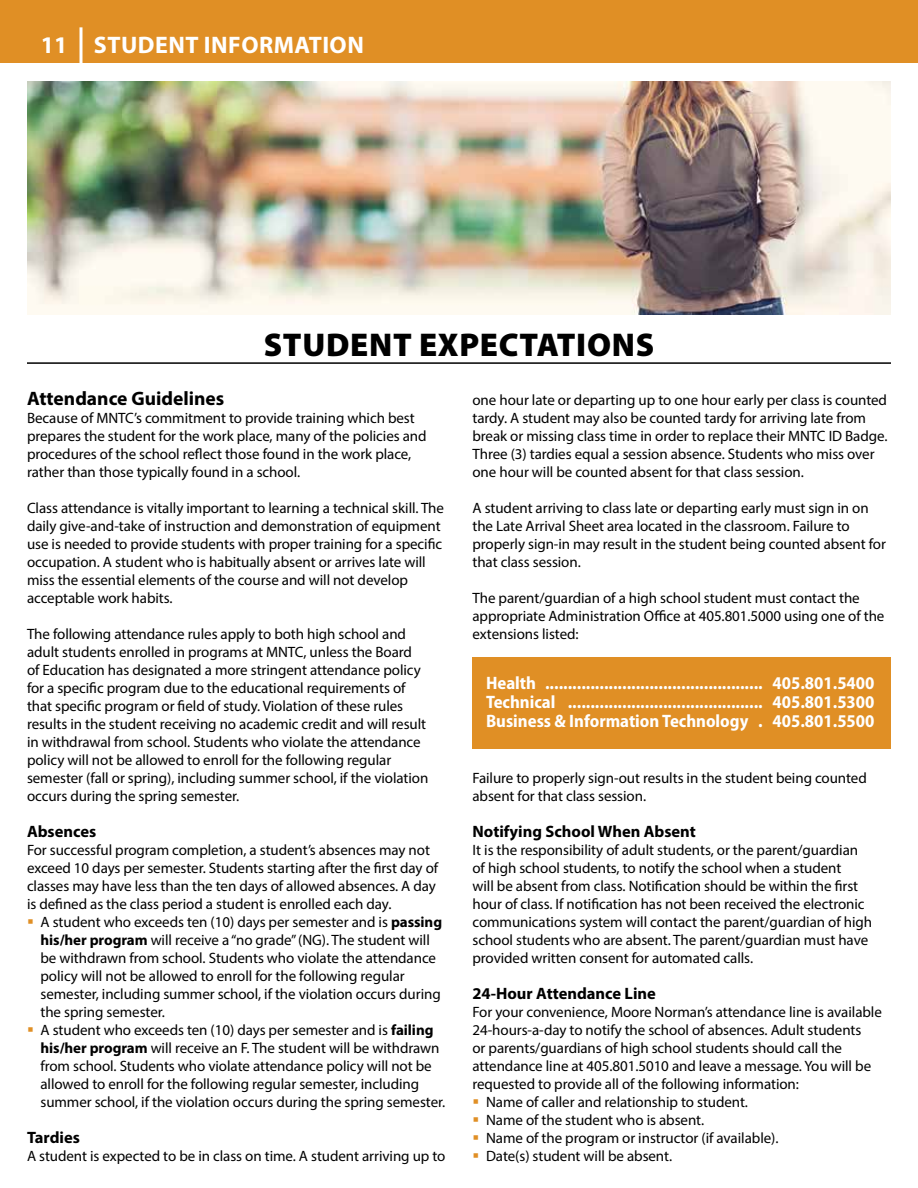
<style>
.page{position:relative;width:918px;height:1188px;background:#fff}
.page>*{position:absolute;margin:0;border:0;box-sizing:border-box;transform-origin:0 0}
.t1{font:900 33px "Myriad Pro";letter-spacing:.02em;color:#000}
.t2{font:700 24px "Myriad Pro";letter-spacing:.02em;color:#fff}
.t3{font:700 19.5px "Myriad Pro";color:#000}
.t4{font:700 semi-condensed 18px/19.5px "Myriad Pro";color:#fff;text-align:justify}
.t5{font:700 16.5px "Myriad Pro";color:#000}
.t6{font:15px/18px "Myriad Pro";letter-spacing:-.005em;color:#000}
.s1{color:#e08f25}
.s2{font-weight:700}
</style>
<div class="page">
<div style="left:0;top:0;width:918px;height:63px;background:#e08f25"></div>
<hr style="left:80px;top:27px;width:2px;height:40px;background:#fff">
<img style="left:27px;top:81px;width:864px;height:234px">
<hr style="left:27px;top:362px;width:864px;height:2px;background:#000">
<div style="left:472px;top:657px;width:419px;height:53px;background:#e08f25"></div>
<div style="left:472px;top:696px;width:419px;height:52px;background:#e08f25"></div>
<h2 class="t2" style="left:41px;top:29px;width:325px">11 STUDENT INFORMATION</h2>
<h1 class="t1" style="left:264px;top:326px;width:392px">STUDENT EXPECTATIONS</h1>
<h3 class="t3" style="left:27px;top:386px;width:199px">Attendance Guidelines</h3>
<p class="t6" style="left:27px;top:409px;width:401px">Because of MNTC’s commitment to provide training which best prepares the student for the work place, many of the policies and procedures of the school reflect those found in the work place, rather than those typically found in a school.</p>
<p class="t6" style="left:27px;top:499px;width:419px">Class attendance is vitally important to learning a technical skill. The daily give-and-take of instruction and demonstration of equipment use is needed to provide students with proper training for a specific occupation. A student who is habitually absent or arrives late will miss the essential elements of the course and will not develop acceptable work habits.</p>
<p class="t6" style="left:27px;top:625px;width:403px">The following attendance rules apply to both high school and adult students enrolled in programs at MNTC, unless the Board<br>of Education has designated a more stringent attendance policy for a specific program due to the educational requirements of that specific program or field of study. Violation of these rules results in the student receiving no academic credit and will result in withdrawal from school. Students who violate the attendance policy will not be allowed to enroll for the following regular semester (fall or spring), including summer school, if the violation occurs during the spring semester.</p>
<p class="t5" style="left:27px;top:821px;width:71px">Absences</p>
<p class="t6" style="left:27px;top:841px;width:413px">For successful program completion, a student’s absences may not exceed 10 days per semester. Students starting after the first day of classes may have less than the ten days of allowed absences. A day is defined as the class period a student is enrolled each day.</p>
<p class="t6" style="left:41px;top:913px;width:403px;text-indent:-13px"><span class="s1">▪</span> A student who exceeds ten (10) days per semester and is <span class="s2">passing his/her program</span> will receive a “no grade” (NG). The student will be withdrawn from school. Students who violate the attendance policy will not be allowed to enroll for the following regular semester, including summer school, if the violation occurs during the spring semester.</p>
<p class="t6" style="left:41px;top:1021px;width:405px;text-indent:-13px"><span class="s1">▪</span> A student who exceeds ten (10) days per semester and is <span class="s2">failing his/her program</span> will receive an F. The student will be withdrawn from school. Students who violate attendance policy will not be allowed to enroll for the following regular semester, including summer school, if the violation occurs during the spring semester.</p>
<p class="t5" style="left:27px;top:1127px;width:55px">Tardies</p>
<p class="t6" style="left:27px;top:1147px;width:420px">A student is expected to be in class on time. A student arriving up to</p>
<p class="t6" style="left:472px;top:391px;width:416px">one hour late or departing up to one hour early per class is counted tardy. A student may also be counted tardy for arriving late from break or missing class time in order to replace their MNTC ID Badge.<br>Three (3) tardies equal a session absence. Students who miss over one hour will be counted absent for that class session.</p>
<p class="t6" style="left:472px;top:499px;width:415px">A student arriving to class late or departing early must sign in on the Late Arrival Sheet area located in the classroom. Failure to properly sign-in may result in the student being counted absent for that class session.</p>
<p class="t6" style="left:472px;top:589px;width:413px">The parent/guardian of a high school student must contact the appropriate Administration Office at 405.801.5000 using one of the extensions listed:</p>
<p class="t4" style="left:486px;top:673px;width:390px">Health ................................................ 405.801.5400<br>Technical ........................................... 405.801.5300<br>Business &amp; Information Technology . 405.801.5500</p>
<p class="t6" style="left:472px;top:769px;width:396px">Failure to properly sign-out results in the student being counted absent for that class session.</p>
<p class="t5" style="left:472px;top:821px;width:225px">Notifying School When Absent</p>
<p class="t6" style="left:472px;top:841px;width:401px">It is the responsibility of adult students, or the parent/guardian of high school students, to notify the school when a student<br>will be absent from class. Notification should be within the first hour of class. If notification has not been received the electronic communications system will contact the parent/guardian of high school students who are absent. The parent/guardian must have provided written consent for automated calls.</p>
<p class="t5" style="left:472px;top:983px;width:185px">24-Hour Attendance Line</p>
<p class="t6" style="left:472px;top:1003px;width:411px">For your convenience, Moore Norman’s attendance line is available 24-hours-a-day to notify the school of absences. Adult students<br>or parents/guardians of high school students should call the attendance line at 405.801.5010 and leave a message. You will be requested to provide all of the following information:</p>
<p class="t6" style="left:472px;top:1093px;width:276px"><span class="s1">▪</span> Name of caller and relationship to student.</p>
<p class="t6" style="left:472px;top:1111px;width:232px"><span class="s1">▪</span> Name of the student who is absent.</p>
<p class="t6" style="left:472px;top:1129px;width:306px"><span class="s1">▪</span> Name of the program or instructor (if available).</p>
<p class="t6" style="left:472px;top:1147px;width:200px"><span class="s1">▪</span> Date(s) student will be absent.</p>
</div>
